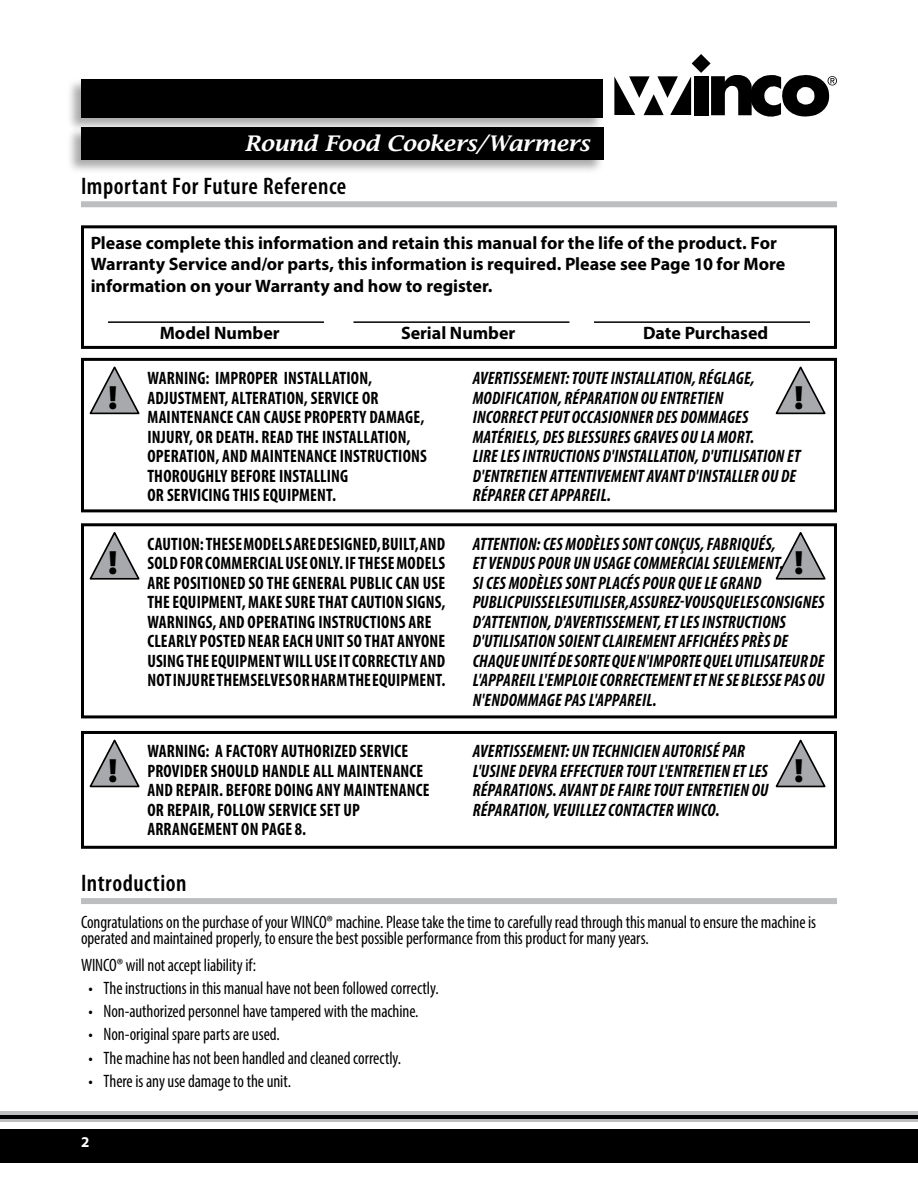
<style>
.page{position:relative;width:918px;height:1188px;background:#fff}
.page>*{position:absolute;margin:0;border:0;box-sizing:border-box;transform-origin:0 0}
.t1{font:900 33.75px "Myriad Pro";color:#000}
.t2{font:600 condensed 24px "Myriad Pro";letter-spacing:.025em;color:#000}
.t3{font:italic 600 21.6px "Lucida Bright";letter-spacing:-.01em;color:#fff;scale:1.06 1}
.t4{font:italic 700 condensed 18px/19.5px "Myriad Pro";letter-spacing:.01em;color:#000;scale:.95 1}
.t5{font:700 condensed 18px/19.5px "Myriad Pro";letter-spacing:.01em;color:#000;scale:.95 1}
.t6{font:condensed 18px/16.5px "Myriad Pro";letter-spacing:-.005em;color:#000;scale:.95 1}
.t7{font:700 18px/21.6px "Myriad Pro";color:#000}
.t8{font:700 15px "Myriad Pro";color:#fff}
</style>
<div class="page">
<div style="left:0;top:1129px;width:918px;height:34px;background:#000"></div>
<svg style="left:0;top:1111px;width:918px;height:11px;background:#a4a6a8"></svg>
<hr style="left:0;top:1115px;width:918px;height:3px;background:#000">
<div style="left:66px;top:78px;width:538px;height:54px;background:#000;opacity:.34"></div>
<div style="left:81px;top:79px;width:522px;height:39px;background:#000"></div>
<svg style="left:614px;top:54px;width:223px;height:63px"></svg>
<div style="left:66px;top:126px;width:539px;height:49px;background:#000;opacity:.34"></div>
<div style="left:81px;top:127px;width:522px;height:33px;background:#000"></div>
<div style="left:81px;top:201px;width:756px;height:6px;background:#bcbec0"></div>
<div style="left:81px;top:898px;width:756px;height:6px;background:#bcbec0"></div>
<div style="left:81px;top:225px;width:756px;height:124px;border:3px solid #000"></div>
<hr style="left:108px;top:321px;width:216px;height:2px;background:#000">
<hr style="left:353px;top:321px;width:216px;height:2px;background:#000">
<hr style="left:594px;top:321px;width:216px;height:2px;background:#000">
<div style="left:81px;top:358px;width:756px;height:154px;border:3px solid #000"></div>
<div style="left:81px;top:523px;width:756px;height:195px;border:3px solid #000"></div>
<div style="left:81px;top:731px;width:756px;height:118px;border:3px solid #000"></div>
<svg style="left:89px;top:366px;width:51px;height:49px"></svg>
<svg style="left:89px;top:532px;width:51px;height:48px"></svg>
<svg style="left:89px;top:739px;width:51px;height:49px"></svg>
<svg style="left:775px;top:366px;width:51px;height:49px"></svg>
<svg style="left:775px;top:532px;width:51px;height:48px"></svg>
<svg style="left:775px;top:739px;width:51px;height:49px"></svg>
<p class="t3" style="left:245px;top:131px;width:327px">Round Food Cookers/Warmers</p>
<h2 class="t2" style="left:81px;top:173px;width:267px">Important For Future Reference</h2>
<p class="t7" style="left:91px;top:231px;width:696px">Please complete this information and retain this manual for the life of the product. For<br>Warranty Service and/or parts, this information is required. Please see Page 10 for More information on your Warranty and how to register.</p>
<p class="t7" style="left:160px;top:321px;width:122px">Model Number</p>
<p class="t7" style="left:401px;top:321px;width:116px">Serial Number</p>
<p class="t7" style="left:643px;top:321px;width:127px">Date Purchased</p>
<h1 class="t1" style="left:108px;top:378px;width:11px">!</h1>
<h1 class="t1" style="left:108px;top:544px;width:11px">!</h1>
<h1 class="t1" style="left:108px;top:751px;width:11px">!</h1>
<p class="t5" style="left:147px;top:368px;width:296px">WARNING: IMPROPER INSTALLATION, ADJUSTMENT, ALTERATION, SERVICE OR MAINTENANCE CAN CAUSE PROPERTY DAMAG E, INJURY, OR DEATH. READ THE INSTALLATION, OPERATION, AN D MAINTENANCE INSTRUCTIONS THOROUGHLY BEFORE INSTALLING<br>OR SERVICING THIS EQUIPMENT.</p>
<p class="t5" style="left:147px;top:533px;width:315px;text-align:justify">CAUTION: THESE MODELS ARE DESIGN ED, BUILT, AN D SOLD FOR COMMERCIAL USE ONLY. IF THESE MODELS ARE POSITIONED SO THE GENERAL PUBLIC CAN USE THE EQUIPMENT, MAKE SURE THAT CAUTION SIGNS, WARNING</p>
<p class="t5" style="left:147px;top:611px;width:315px;text-indent:58px">S, AN D OPERATING INSTRUCTIONS ARE CLEARLY POSTED NEAR EACH UNIT SO THAT ANYONE USING THE EQUIPMENT WI LL USE IT CORRECTLY AN D NOT INJURE THEMSELVES OR HARM THE EQUIPMENT.</p>
<p class="t5" style="left:147px;top:741px;width:298px">WARNING: A FACTORY AUTHORIZED SERVICE<br>PROVIDER SHOULD HAN DLE ALL MAINTENANCE<br>AN D REPAIR. BEFORE DOING ANY MAINTENANCE<br>OR REPAIR, FOLLOW SERVICE SET UP<br>ARRANG</p>
<p class="t5" style="left:198px;top:819px;width:116px">EMENT ON PAGE 8.</p>
<p class="t4" style="left:473px;top:368px;width:154px">AVERTISSEMENT: TOUTE INSTA</p>
<p class="t4" style="left:644px;top:368px;width:118px">LLATION, RÉGLAGE,</p>
<p class="t4" style="left:473px;top:388px;width:129px">MODIFICATION, RÉPARATI</p>
<h1 class="t1" style="left:794px;top:378px;width:11px">!</h1>
<p class="t4" style="left:473px;top:388px;width:206px;text-indent:148px">ON OU ENTRETIEN<br>INCORRECT PEUT OCCASIONNER</p>
<p class="t4" style="left:656px;top:407px;width:92px">DES DOMMA GES</p>
<p class="t4" style="left:473px;top:427px;width:187px">MATÉRIELS, DES BLESSURES GRAVES</p>
<p class="t4" style="left:681px;top:427px;width:79px">OU LA MORT.</p>
<p class="t4" style="left:473px;top:446px;width:157px">LIRE LES INTRUCTIONS D'INSTA</p>
<p class="t4" style="left:647px;top:446px;width:103px">LLATION, D'UTILISATI</p>
<p class="t4" style="left:767px;top:446px;width:30px">ONET</p>
<p class="t4" style="left:473px;top:466px;width:21px">D'ENTRETIEN</p>
<p class="t4" style="left:550px;top:466px;width:9px">ATTENTIVEMENT</p>
<p class="t4" style="left:647px;top:466px;width:10px">AVANT</p>
<p class="t4" style="left:687px;top:466px;width:20px">D'INSTA</p>
<p class="t4" style="left:732px;top:466px;width:69px">LLER OU DE</p>
<p class="t4" style="left:473px;top:485px;width:33px">R ÉPARER</p>
<p class="t4" style="left:528px;top:485px;width:89px">CET APPAREIL.</p>
<p class="t4" style="left:473px;top:533px;width:321px">ATTENTION: CES MODÈLES SONT CONÇUS, FABRIQUÉS,<br>ET VENDUS POUR UN USA GE COMMER</p>
<h1 class="t1" style="left:794px;top:544px;width:11px">!</h1>
<p class="t4" style="left:685px;top:553px;width:68px">CIA L SEULEMENT</p>
<p class="t4" style="left:780px;top:553px;width:6px">.</p>
<p class="t4" style="left:473px;top:573px;width:357px">SI CES MODÈLES SONT PLACÉS POUR QUE LE GRAND<br>PUBLIC PUISSE LES UTILISER, ASSUREZ-VOUS QUE LES CONSIGNES<br>D’ATTENTI</p>
<p class="t4" style="left:531px;top:611px;width:45px">ON, D'AVERTISSEMENT</p>
<p class="t4" style="left:658px;top:611px;width:55px">, ET LES INSTR</p>
<p class="t4" style="left:736px;top:611px;width:46px">UCTIONS</p>
<p class="t4" style="left:473px;top:631px;width:334px;text-indent:205px">AFFICHÉES PRÈS DE<br>CHAQUE UNITÉ DESORTE QUEN'IMPORTE QUEL UTILISATE</p>
<p class="t4" style="left:473px;top:631px;width:46px">D'UTILISATI</p>
<p class="t4" style="left:538px;top:631px;width:91px">ON SOIENT CLAIREMENT</p>
<p class="t4" style="left:792px;top:650px;width:36px">UR DE</p>
<p class="t4" style="left:473px;top:670px;width:191px">L'APPAREIL L'EMPLOIE CORRECTEMENT</p>
<p class="t4" style="left:693px;top:670px;width:140px">ET NE SE BLESSE PAS OU</p>
<p class="t4" style="left:473px;top:689px;width:195px">N'ENDOMMA GE PAS L'APPAREIL.</p>
<p class="t4" style="left:473px;top:741px;width:280px">AVERTISSEMENT: UN TECHNICIEN AUTORISÉ PAR<br>L'USINE DEVRA</p>
<h1 class="t1" style="left:794px;top:751px;width:11px">!</h1>
<p class="t4" style="left:560px;top:761px;width:121px">EFFECTUER TOUT L'ENTRETIEN</p>
<p class="t4" style="left:733px;top:761px;width:32px">ET LES</p>
<p class="t4" style="left:473px;top:780px;width:32px">R ÉPARATI</p>
<p class="t4" style="left:529px;top:780px;width:49px">ONS. AVANT</p>
<p class="t4" style="left:600px;top:780px;width:34px">DE FAIRE</p>
<p class="t4" style="left:654px;top:780px;width:43px">TOUT ENTRETIEN</p>
<p class="t4" style="left:752px;top:780px;width:19px">OU</p>
<p class="t4" style="left:473px;top:800px;width:32px">R ÉPARATI</p>
<p class="t4" style="left:529px;top:800px;width:202px">ON, VEUILLEZ CONTA CTER WINCO.</p>
<h2 class="t2" style="left:81px;top:870px;width:107px">Introduction</h2>
<p class="t6" style="left:81px;top:913px;width:775px">Congratulations on the purchase of your WINCO® machine. Please take the time to carefully read through this manual to ensure the machine is operated and maintained properly, to ensure the best possible performance from this product for many years.</p>
<p class="t6" style="left:81px;top:956px;width:186px">WINCO® will not accept liability if:</p>
<p class="t6" style="left:88px;top:979px;width:370px">• The instructions in this manual have not been followed correctly.</p>
<p class="t6" style="left:88px;top:1003px;width:349px">• Non-authorized personnel have tampered with the machine.</p>
<p class="t6" style="left:88px;top:1026px;width:203px">• Non-original spare parts are used.</p>
<p class="t6" style="left:88px;top:1049px;width:331px">• The machine has not been handled and cleaned correctly.</p>
<p class="t6" style="left:88px;top:1072px;width:215px">• There is any use damage to the unit.</p>
<p class="t8" style="left:81px;top:1132px;width:10px">2</p>
</div>
